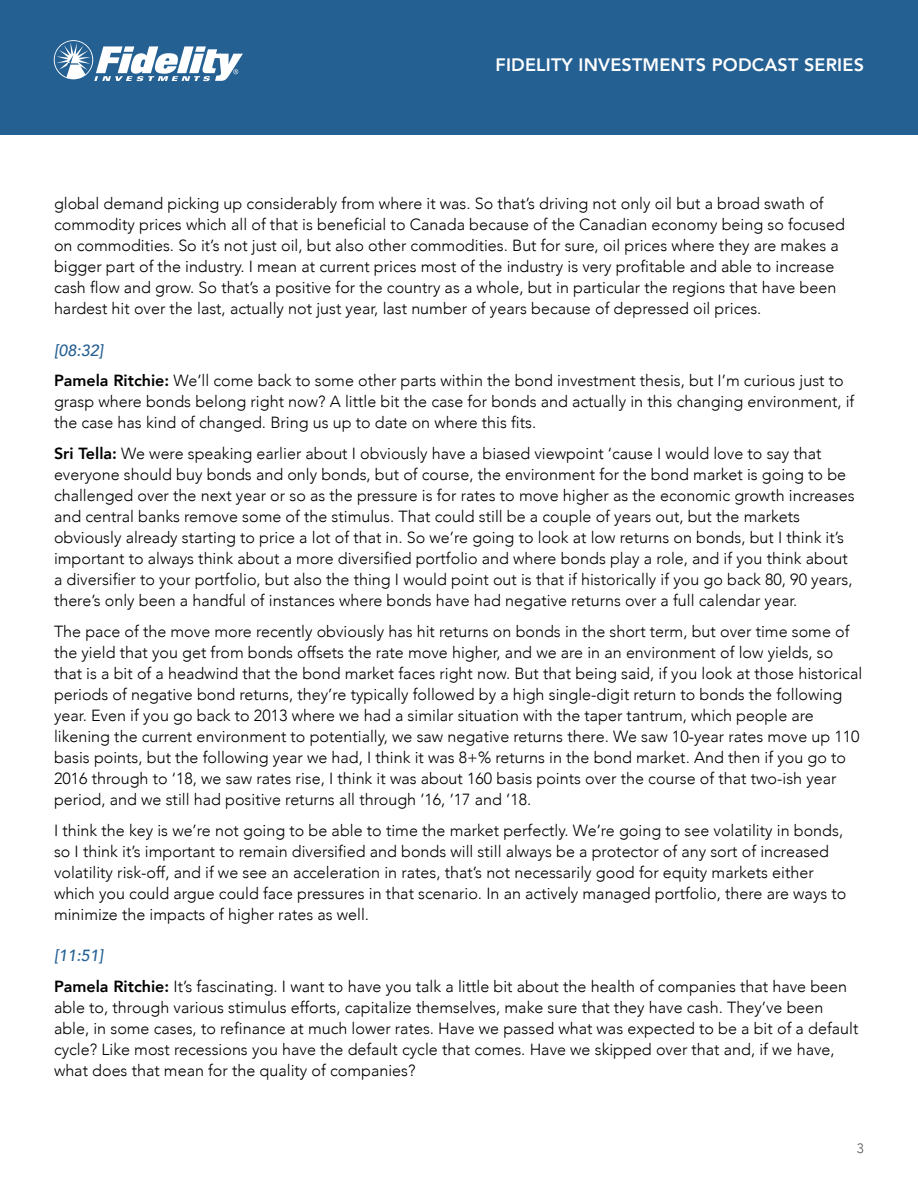
<style>
.page{position:relative;width:918px;height:1188px;background:#fff}
.page>*{position:absolute;margin:0;border:0;box-sizing:border-box;transform-origin:0 0}
.t1{font:800 18px "Avenir";letter-spacing:.01em;color:#fff}
.t2{font:300 16.2px/21px "Avenir";color:#000}
.t3{font:300 13.5px "Avenir";color:#58595b}
.s1{font-weight:500;font-style:italic;color:#256093}
.s2{font-weight:800}
</style>
<div class="page">
<div style="left:0;top:0;width:918px;height:135px;background:#256093"></div>
<svg style="left:54px;top:40px;width:189px;height:41px"></svg>
<p class="t1" style="left:496px;top:50px;width:370px">FIDELITY INVESTMENTS PODCAST SERIES</p>
<p class="t2" style="left:54px;top:193px;width:792px">global demand picking up considerably from where it was. So that’s driving not only oil but a broad swath of commodity prices which all of that is beneficial to Canada because of the Canadian economy being so focused on commodities. So it’s not just oil, but also other commodities. But for sure, oil prices where they are makes a bigger part of the industry. I mean at current prices most of the industry is very profitable and able to increase cash flow and grow. So that’s a positive for the country as a whole, but in particular the regions that have been hardest hit over the last, actually not just year, last number of years because of depressed oil prices.</p>
<p class="t2" style="left:54px;top:335px;width:791px;line-height:30.8px"><span class="s1">[08:32]<br></span><span class="s2">Pamela Ritchie:</span> We’ll come back to some other parts within the bond investment thesis, but I’m curious just to</p>
<p class="t2" style="left:54px;top:391px;width:802px">grasp where bonds belong right now? A little bit the case for bonds and actually in this changing environment, if the case has kind of changed. Bring us up to date on where this fits.</p>
<p class="t2" style="left:54px;top:443px;width:802px"><span class="s2">Sri Tella:</span> We were speaking earlier about I obviously have a biased viewpoint ‘cause I would love to say that everyone should buy bonds and only bonds, but of course, the environment for the bond market is going to be challenged over the next year or so as the pressure is for rates to move higher as the economic growth increases and central banks remove some of the stimulus. That could still be a couple of years out, but the markets obviously already starting to price a lot of that in. So we’re going to look at low returns on bonds, but I think it’s important to always think about a more diversified portfolio and where bonds play a role, and if you think about a diversifier to your portfolio, but also the thing I would point out is that if historically if you go back 80, 90 years, there’s only been a handful of instances where bonds have had negative returns over a full calendar year.</p>
<p class="t2" style="left:54px;top:621px;width:810px">The pace of the move more recently obviously has hit returns on bonds in the short term, but over time some of the yield that you get from bonds offsets the rate move higher, and we are in an environment of low yields, so that is a bit of a headwind that the bond market faces right now. But that being said, if you look at those historical periods of negative bond returns, they’re typically followed by a high single-digit return to bonds the following year. Even if you go back to 2013 where we had a similar situation with the taper tantrum, which people are likening the current environment to potentially, we saw negative returns there. We saw 10-year rates move up 110 basis points, but the following year we had, I think it was 8+% returns in the bond market. And then if you go to 2016 through to ‘18, we saw rates rise, I think it was about 160 basis points over the course of that two-ish year period, and we still had positive returns all through ’16, ’17 and ’18.</p>
<p class="t2" style="left:54px;top:820px;width:794px">I think the key is we’re not going to be able to time the market perfectly. We’re going to see volatility in bonds, so I think it’s important to remain diversified and bonds will still always be a protector of any sort of increased volatility risk-off, and if we see an acceleration in rates, that’s not necessarily good for equity markets either which you could argue could face pressures in that scenario. In an actively managed portfolio, there are ways to minimize the impacts of higher rates as well.</p>
<p class="t2" style="left:54px;top:940px;width:795px;line-height:30.8px"><span class="s1">[11:51]<br></span><span class="s2">Pamela Ritchie:</span> It’s fascinating. I want to have you talk a little bit about the health of companies that have been</p>
<p class="t2" style="left:54px;top:996px;width:806px">able to, through various stimulus efforts, capitalize themselves, make sure that they have cash. They’ve been able, in some cases, to refinance at much lower rates. Have we passed what was expected to be a bit of a default cycle? Like most recessions you have the default cycle that comes. Have we skipped over that and, if we have, what does that mean for the quality of companies?</p>
<p class="t3" style="left:857px;top:1140px;width:9px">3</p>
</div>
